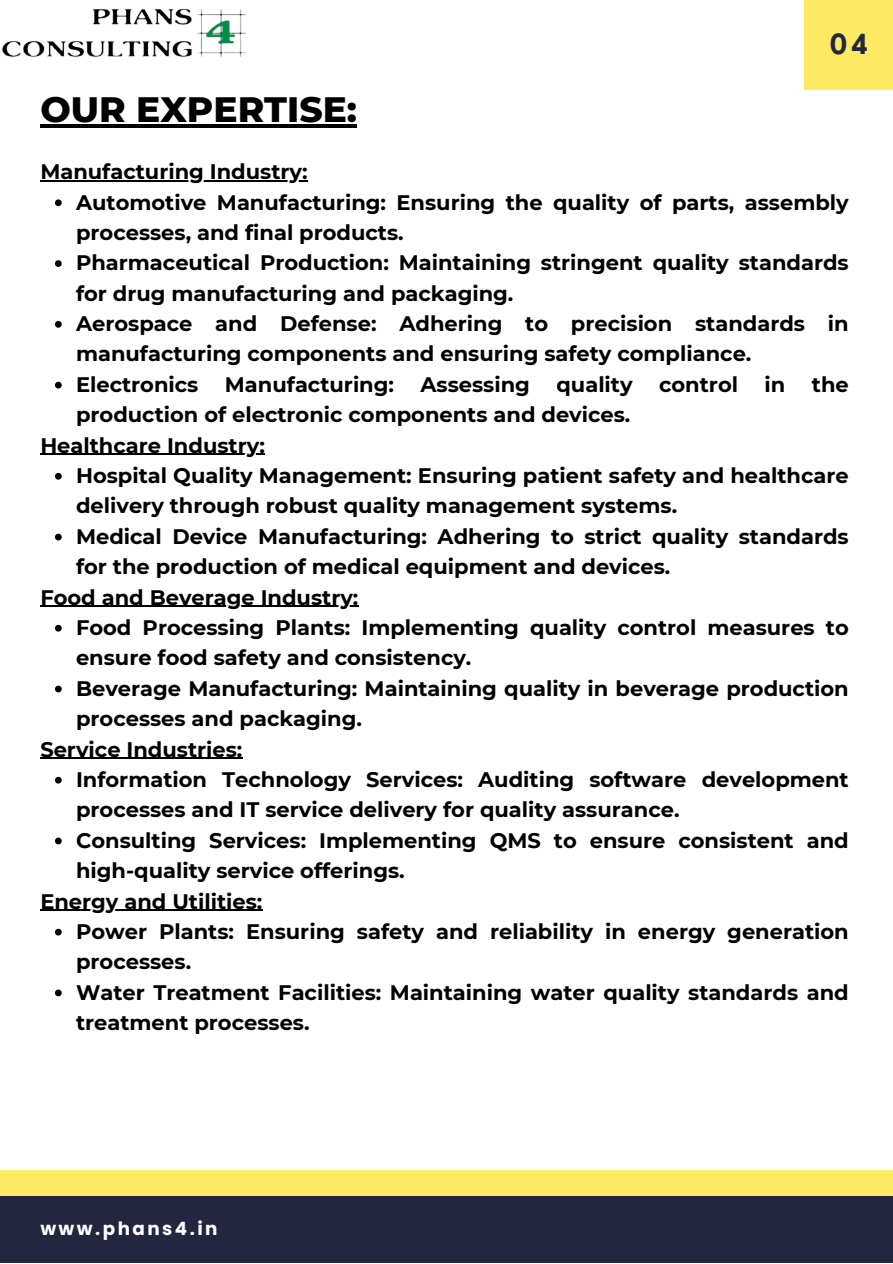
<style>
.page{position:relative;width:893px;height:1264px;background:#fff}
.page>*{position:absolute;margin:0;border:0;box-sizing:border-box;transform-origin:0 0}
.t1{font:800 36px "Montserrat";color:#000}
.t2{font:700 27px "Nourd";color:#22263e}
.t3{font:700 21px/30.3px "Montserrat";color:#000}
.t4{font:700 18.3px "Poppins";letter-spacing:.135em;color:#fff}
</style>
<div class="page">
<div style="left:804px;top:0;width:88px;height:89px;background:#fde962"></div>
<div style="left:0;top:1195px;width:892px;height:68px;background:#22263e"></div>
<div style="left:0;top:1169px;width:892px;height:26px;background:#fde962"></div>
<img style="left:1px;top:8px;width:245px;height:49px">
<hr style="left:40px;top:124px;width:317px;height:3px;background:#000">
<hr style="left:40px;top:180px;width:267px;height:1px;background:#000">
<svg style="left:55px;top:199px;width:7px;height:7px"></svg>
<svg style="left:55px;top:260px;width:7px;height:7px"></svg>
<svg style="left:55px;top:321px;width:7px;height:7px"></svg>
<svg style="left:55px;top:382px;width:7px;height:6px"></svg>
<hr style="left:40px;top:454px;width:225px;height:1px;background:#000">
<svg style="left:55px;top:473px;width:7px;height:6px"></svg>
<svg style="left:55px;top:533px;width:7px;height:7px"></svg>
<hr style="left:40px;top:605px;width:318px;height:2px;background:#000">
<svg style="left:55px;top:625px;width:7px;height:6px"></svg>
<svg style="left:55px;top:685px;width:7px;height:7px"></svg>
<hr style="left:40px;top:757px;width:202px;height:1px;background:#000">
<svg style="left:55px;top:776px;width:7px;height:7px"></svg>
<svg style="left:55px;top:837px;width:7px;height:7px"></svg>
<hr style="left:40px;top:909px;width:222px;height:1px;background:#000">
<svg style="left:55px;top:928px;width:7px;height:7px"></svg>
<svg style="left:55px;top:989px;width:7px;height:7px"></svg>
<p class="t1" style="left:40px;top:87px;width:318px">OUR EXPERTISE:</p>
<p class="t2" style="left:829px;top:27px;width:41px">04</p>
<p class="t3" style="left:40px;top:156px;width:269px">Manufacturing Industry:</p>
<p class="t3" style="left:76px;top:187px;width:774px">Automotive Manufacturing: Ensuring the quality of parts, assembly processes, and final products.</p>
<p class="t3" style="left:76px;top:248px;width:774px">Pharmaceutical Production: Maintaining stringent quality standards for drug manufacturing and packaging.</p>
<p class="t3" style="left:76px;top:308px;width:774px">Aerospace and Defense: Adhering to precision standards in manufacturing components and ensuring safety compliance.</p>
<p class="t3" style="left:76px;top:369px;width:124px">Electronics</p>
<p class="t3" style="left:225px;top:369px;width:170px">Manufacturing:</p>
<p class="t3" style="left:420px;top:369px;width:111px">Assessing</p>
<p class="t3" style="left:556px;top:369px;width:78px">quality</p>
<p class="t3" style="left:659px;top:369px;width:80px">control</p>
<p class="t3" style="left:764px;top:369px;width:22px">in</p>
<p class="t3" style="left:811px;top:369px;width:38px">the</p>
<p class="t3" style="left:76px;top:399px;width:556px">production of electronic components and devices.</p>
<p class="t3" style="left:40px;top:430px;width:226px">Healthcare Industry:</p>
<p class="t3" style="left:76px;top:460px;width:774px">Hospital Quality Management: Ensuring patient safety and healthcare delivery through robust quality management systems.</p>
<p class="t3" style="left:76px;top:521px;width:774px">Medical Device Manufacturing: Adhering to strict quality standards for the production of medical equipment and devices.</p>
<p class="t3" style="left:40px;top:582px;width:319px">Food and Beverage Industry:</p>
<p class="t3" style="left:76px;top:612px;width:774px">Food Processing Plants: Implementing quality control measures to ensure food safety and consistency.</p>
<p class="t3" style="left:76px;top:673px;width:774px">Beverage Manufacturing: Maintaining quality in beverage production processes and packaging.</p>
<p class="t3" style="left:40px;top:734px;width:203px">Service Industries:</p>
<p class="t3" style="left:76px;top:764px;width:774px">Information Technology Services: Auditing software development processes and IT service delivery for quality assurance.</p>
<p class="t3" style="left:76px;top:825px;width:774px">Consulting Services: Implementing QMS to ensure consistent and high-quality service offerings.</p>
<p class="t3" style="left:40px;top:885px;width:223px">Energy and Utilities:</p>
<p class="t3" style="left:76px;top:916px;width:774px">Power Plants: Ensuring safety and reliability in energy generation processes.</p>
<p class="t3" style="left:76px;top:977px;width:774px">Water Treatment Facilities: Maintaining water quality standards and treatment processes.</p>
<p class="t4" style="left:40px;top:1215px;width:179px">www.phans4.in</p>
</div>
